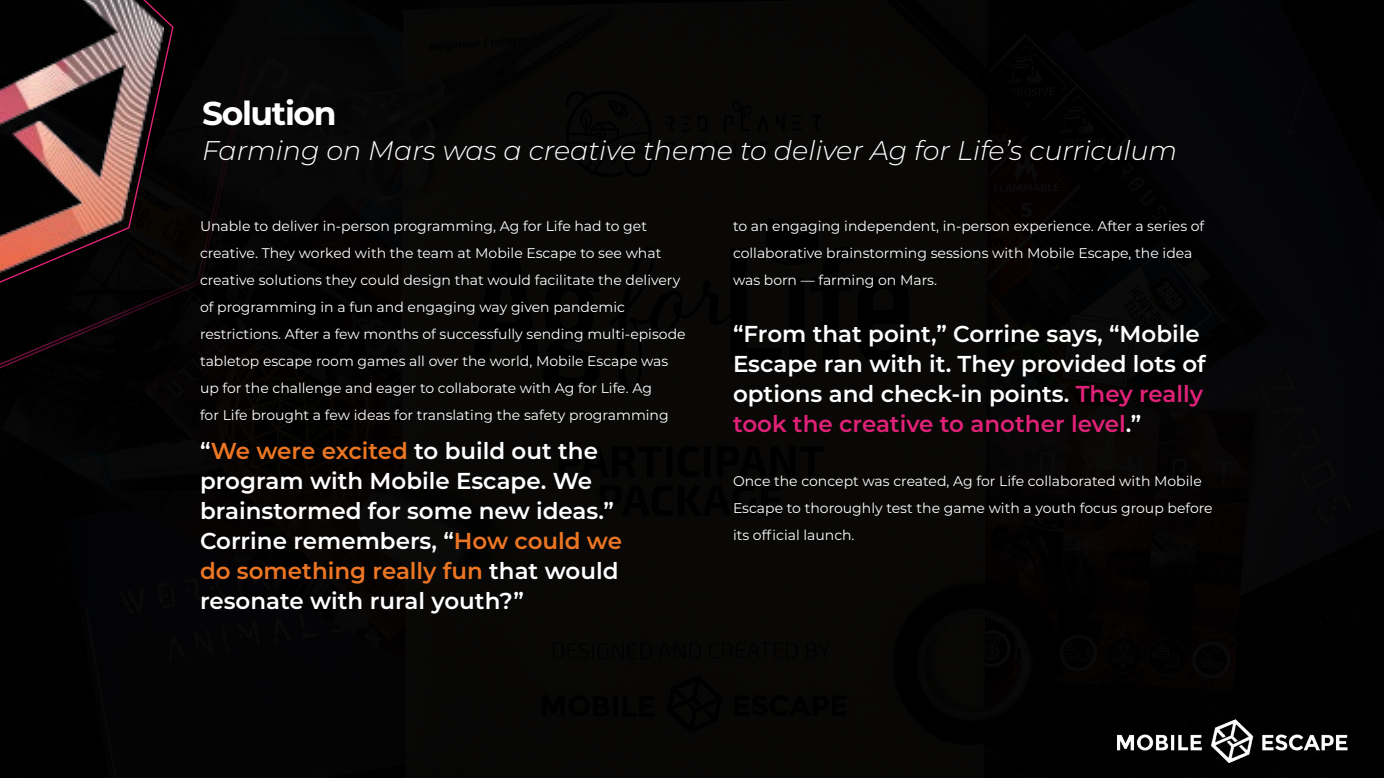
<style>
.page{position:relative;width:1384px;height:778px;background:#000}
.page>*{position:absolute;margin:0;border:0;box-sizing:border-box;transform-origin:0 0}
.t1{font:700 33px "Montserrat";letter-spacing:-.04em;color:#fff}
.t2{font:italic 300 27px "Montserrat";color:#fff}
.t3{font:600 23px/30px "Montserrat";color:#fff}
.t4{font:14px/27px "Montserrat";color:#fff}
.s1{color:#ec7624}
.s2{color:#df2277}
</style>
<div class="page">
<svg style="left:0;top:90px;width:240px;height:279px"></svg>
<svg style="left:0;top:0;width:174px;height:324px"></svg>
<img style="left:1117px;top:720px;width:231px;height:42px">
<h1 class="t1" style="left:202px;top:89px;width:136px">Solution</h1>
<h2 class="t2" style="left:202px;top:132px;width:977px">Farming on Mars was a creative theme to deliver Ag for Life’s curriculum</h2>
<p class="t4" style="left:200px;top:212px;width:487px">Unable to deliver in-person programming, Ag for Life had to get creative. They worked with the team at Mobile Escape to see what creative solutions they could design that would facilitate the delivery of programming in a fun and engaging way given pandemic restrictions. After a few months of successfully sending multi-episode tabletop escape room games all over the world, Mobile Escape was up for the challenge and eager to collaborate with Ag for Life. Ag<br>for Life brought a few ideas for translating the safety programming</p>
<h3 class="t3" style="left:200px;top:435px;width:424px">“<span class="s1">We were excited</span> to build out the program with Mobile Escape. We brainstormed for some new ideas.”<br>Corrine remembers, “<span class="s1">How could we do something really fun</span> that would resonate with rural youth?”</h3>
<p class="t4" style="left:733px;top:212px;width:473px">to an engaging independent, in-person experience. After a series of collaborative brainstorming sessions with Mobile Escape, the idea was born — farming on Mars.</p>
<h3 class="t3" style="left:733px;top:317px;width:474px">“From that point,” Corrine says, “Mobile Escape ran with it. They provided lots of options and check-in points. <span class="s2">They really took the creative to another level</span>.”</h3>
<p class="t4" style="left:733px;top:467px;width:481px">Once the concept was created, Ag for Life collaborated with Mobile<br>Escape to thoroughly test the game with a youth focus group before its official launch.</p>
</div>
